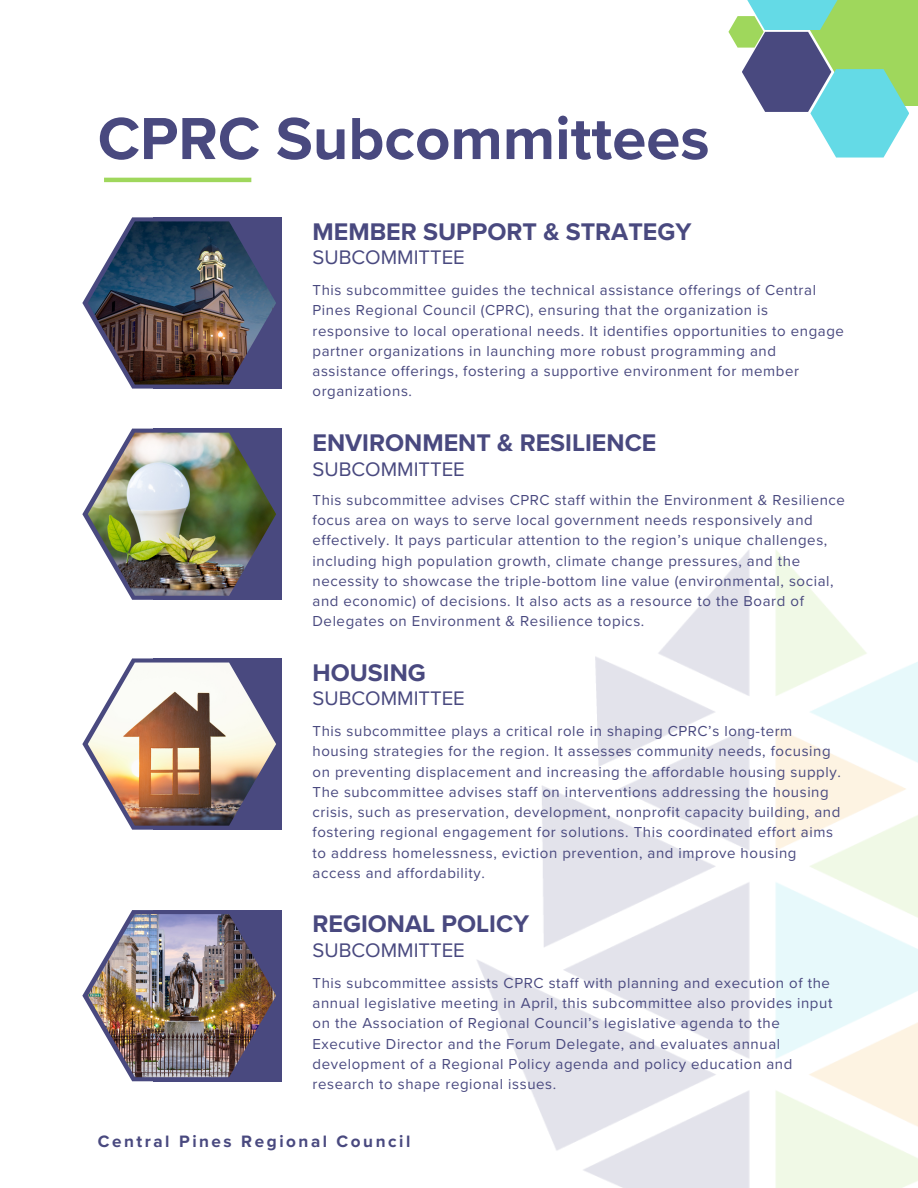
<style>
.page{position:relative;width:918px;height:1188px;background:#fff}
.page>*{position:absolute;margin:0;border:0;box-sizing:border-box;transform-origin:0 0}
.t1{font:700 61.5px "Proxima Nova";color:#49497f}
.t2{font:700 24.9px "Proxima Nova";color:#49497f}
.t3{font:20.4px "Proxima Nova";color:#49497f}
.t4{font:700 17.1px "Proxima Nova";letter-spacing:.15em;color:#49497f}
.t5{font:15px/20.2px "Proxima Nova";letter-spacing:.04em;color:#49497f}
</style>
<div class="page">
<img style="left:267px;top:428px;width:651px;height:760px">
<svg style="left:82px;top:429px;width:200px;height:171px"></svg>
<img style="left:88px;top:433px;width:188px;height:163px">
<div style="left:792px;top:0;width:126px;height:106px;background:#9fd75c"></div>
<svg style="left:728px;top:16px;width:181px;height:142px"></svg>
<svg style="left:739px;top:0;width:107px;height:30px;fill:#64dae6"></svg>
<hr style="left:104px;top:178px;width:147px;height:4px;background:#9fd75c">
<svg style="left:82px;top:217px;width:200px;height:172px"></svg>
<img style="left:88px;top:221px;width:188px;height:164px">
<svg style="left:82px;top:658px;width:200px;height:172px"></svg>
<img style="left:88px;top:663px;width:188px;height:163px">
<svg style="left:82px;top:910px;width:200px;height:171px"></svg>
<img style="left:88px;top:914px;width:188px;height:163px">
<p class="t1" style="left:98px;top:102px;width:613px">CPRC Subcommittees</p>
<p class="t2" style="left:313px;top:217px;width:380px">MEMBER SUPPORT &amp; STRATEGY</p>
<h2 class="t3" style="left:313px;top:246px;width:154px">SUBCOMMITTEE</h2>
<h3 class="t5" style="left:313px;top:280px;width:533px">This subcommittee guides the technical assistance offerings of Central Pines Regional Council (CPRC), ensuring that the organization is responsive to local operational needs. It identifies opportunities to engage partner organizations in launching more robust programming and assistance offerings, fostering a supportive environment for member organizations.</h3>
<p class="t2" style="left:313px;top:428px;width:345px">ENVIRONMENT &amp; RESILIENCE</p>
<h2 class="t3" style="left:313px;top:457px;width:154px">SUBCOMMITTEE</h2>
<h3 class="t5" style="left:313px;top:490px;width:534px">This subcommittee advises CPRC staff within the Environment &amp; Resilience focus area on ways to serve local government needs responsively and effectively. It pays particular attention to the region’s unique challenges, including high population growth, climate change pressures, and the necessity to showcase the triple-bottom line value (environmental, social, and economic) of decisions. It also acts as a resource to the Board of Delegates on Environment &amp; Resilience topics.</h3>
<p class="t2" style="left:313px;top:658px;width:115px">HOUSING</p>
<h2 class="t3" style="left:313px;top:687px;width:154px">SUBCOMMITTEE</h2>
<h3 class="t5" style="left:313px;top:721px;width:530px">This subcommittee plays a critical role in shaping CPRC’s long-term housing strategies for the region. It assesses community needs, focusing on preventing displacement and increasing the affordable housing supply.<br>The subcommittee advises staff on interventions addressing the housing crisis, such as preservation, development, nonprofit capacity building, and fostering regional engagement for solutions. This coordinated effort aims to address homelessness, eviction prevention, and improve housing access and affordability.</h3>
<h2 class="t2" style="left:313px;top:909px;width:218px">REGIONAL POLICY</h2>
<h3 class="t3" style="left:313px;top:938px;width:154px">SUBCOMMITTEE</h3>
<p class="t5" style="left:313px;top:973px;width:521px">This subcommittee assists CPRC staff with planning and execution of the annual legislative meeting in April, this subcommittee also provides input on the Association of Regional Council’s legislative agenda to the Executive Director and the Forum Delegate, and evaluates annual development of a Regional Policy agenda and policy education and research to shape regional issues.</p>
<p class="t4" style="left:98px;top:1131px;width:314px">Central Pines Regional Council</p>
</div>
